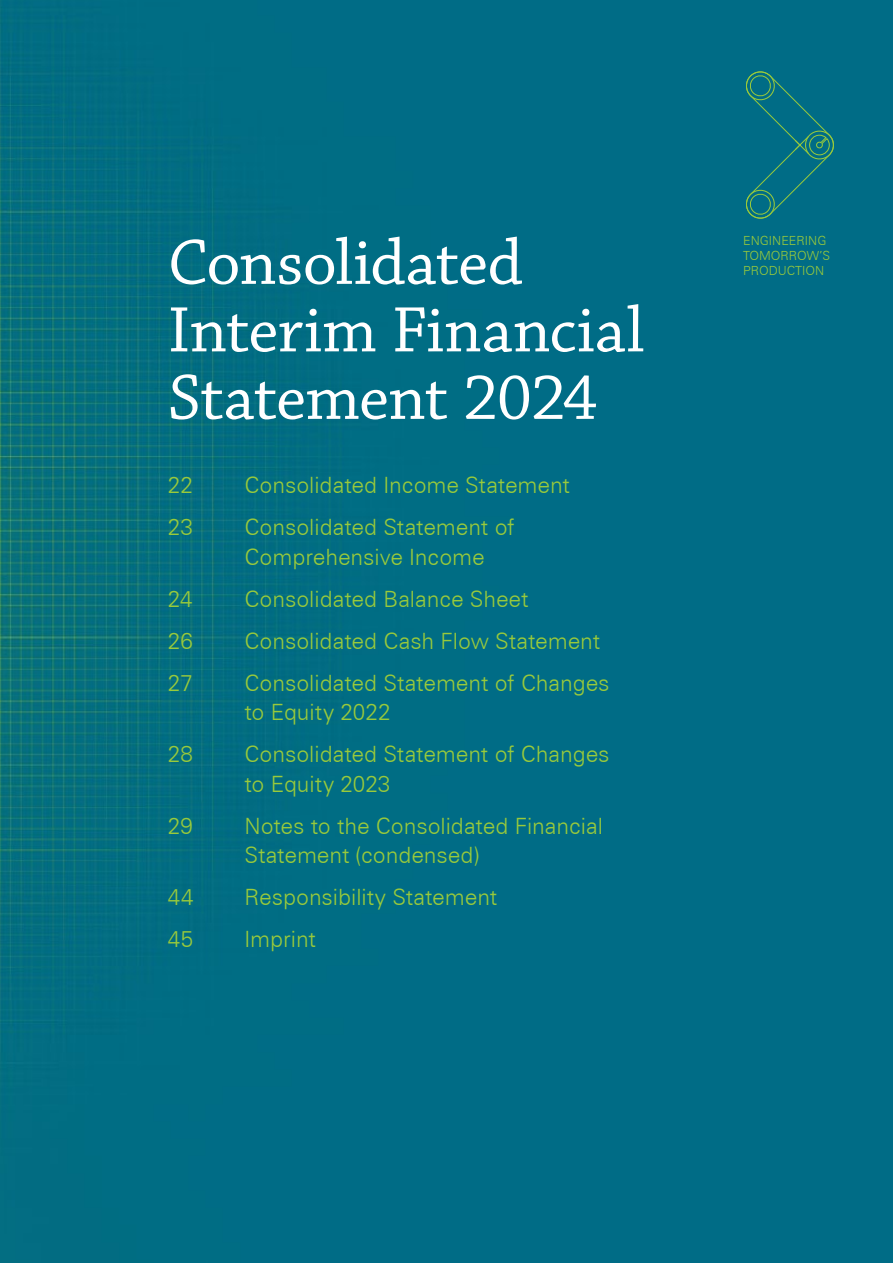
<style>
.page{position:relative;width:893px;height:1263px;background:#fff}
.page>*{position:absolute;margin:0;border:0;box-sizing:border-box;transform-origin:0 0}
.t1{font:67.5px/67.5px "Chaparral Pro";letter-spacing:-.015em;color:#fff}
.t2{font:300 22.5px/29.5px "Zurich BT";color:#99ca3b}
.t3{font:300 12.6px/15.1px "Zurich BT";color:#99ca3b}
</style>
<div class="page">
<img style="left:0;top:0;width:893px;height:1263px">
<svg style="left:744px;top:69px;width:92px;height:152px;background:#087181"></svg>
<h1 class="t1" style="left:168px;top:231px;width:356px">Consolidated</h1>
<h1 class="t1" style="left:168px;top:299px;width:478px">Interim Financial<br>Statement 2024</h1>
<p class="t2" style="left:168px;top:470px;width:27px">22</p>
<p class="t2" style="left:244px;top:470px;width:327px">Consolidated Income Statement</p>
<p class="t2" style="left:168px;top:512px;width:27px">23</p>
<p class="t2" style="left:244px;top:512px;width:272px">Consolidated Statement of<br>Comprehensive Income</p>
<p class="t2" style="left:168px;top:584px;width:26px">24</p>
<p class="t2" style="left:244px;top:584px;width:285px">Consolidated Balance Sheet</p>
<p class="t2" style="left:168px;top:626px;width:26px">26</p>
<p class="t2" style="left:244px;top:626px;width:357px">Consolidated Cash Flow Statement</p>
<p class="t2" style="left:168px;top:668px;width:26px">27</p>
<p class="t2" style="left:244px;top:668px;width:367px">Consolidated Statement of Changes to Equity 2022</p>
<p class="t2" style="left:168px;top:739px;width:26px">28</p>
<p class="t2" style="left:244px;top:739px;width:367px">Consolidated Statement of Changes to Equity 2023</p>
<p class="t2" style="left:168px;top:811px;width:27px">29</p>
<p class="t2" style="left:244px;top:811px;width:360px">Notes to the Consolidated Financial<br>Statement (condensed)</p>
<p class="t2" style="left:168px;top:882px;width:27px">44</p>
<p class="t2" style="left:244px;top:882px;width:254px">Responsibility Statement</p>
<p class="t2" style="left:168px;top:924px;width:27px">45</p>
<p class="t2" style="left:244px;top:924px;width:73px">Imprint</p>
<p class="t3" style="left:743px;top:233px;width:88px">ENGINEERING<br>TOMORROW’S</p>
<p class="t3" style="left:743px;top:263px;width:83px">PRODUCTION</p>
</div>
